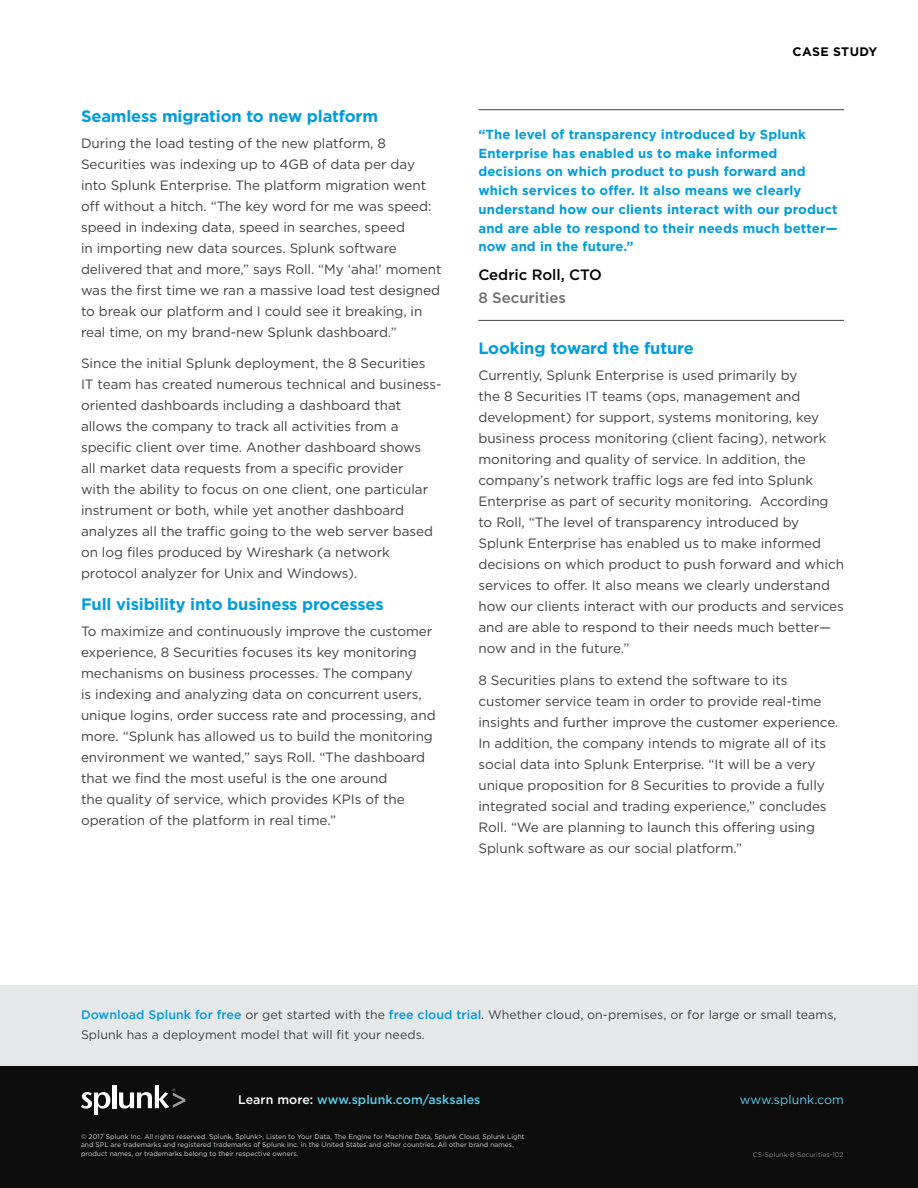
<style>
.page{position:relative;width:918px;height:1188px;background:#fff}
.page>*{position:absolute;margin:0;border:0;box-sizing:border-box;transform-origin:0 0}
.Blue_Subheads{font:700 16.5px "Gotham";letter-spacing:-.01em;color:#009ddc}
.Quote_Job_Title{font:500 15px "Gotham";letter-spacing:-.005em;color:#000}
.Quote_Company_Name{font:500 15px "Gotham";letter-spacing:-.005em;color:#6d6e71}
.Body_Text{font:13.5px/21px "Gotham";letter-spacing:-.005em;color:#414042}
.Quote__Small{font:700 13.2px/18.8px "Gotham";letter-spacing:.01em;color:#009ddc}
.Learn_more{font:500 12.45px "Gotham";letter-spacing:.005em;color:#61cae5}
.Download_box_body_te{font:12.45px "Gotham";letter-spacing:.005em;color:#61cae5}
.Download_box_body_te-2{font:12.3px/19.5px "Gotham";letter-spacing:.005em;color:#414042}
.t1{font:700 12.3px "Gotham";letter-spacing:.03em;color:#000}
.Copyright{font:6.75px/8.7px "Gotham";color:#d1d3d4}
.Filename{font:6.75px "Gotham";color:#808285}
.s1{font-weight:500;font-size:12.45px;color:#009ddc}
.s2{color:#fff}
</style>
<div class="page">
<div style="left:0;top:986px;width:918px;height:82px;background:#e6e7e8"></div>
<div style="left:0;top:1066px;width:918px;height:122px;background:#0d0d0d"></div>
<svg style="left:81px;top:1092px;width:29px;height:22px"></svg>
<hr style="left:112px;top:1085px;width:4px;height:23px;background:#fff">
<svg style="left:119px;top:1085px;width:66px;height:24px"></svg>
<hr style="left:478px;top:109px;width:366px;height:1px;background:#414042">
<hr style="left:478px;top:320px;width:366px;height:1px;background:#414042">
<p class="Blue_Subheads" style="left:81px;top:105px;width:299px">Seamless migration to new platform</p>
<p class="Body_Text" style="left:81px;top:132px;width:362px">During the load testing of the new platform, 8<br>Securities was indexing up to 4GB of data per day into Splunk Enterprise. The platform migration went off without a hitch. “The key word for me was speed: speed in indexing data, speed in searches, speed<br>in importing new data sources. Splunk software delivered that and more,” says Roll. “My ‘aha!’ moment was the first time we ran a massive load test designed to break our platform and I could see it breaking, in real time, on my brand-new Splunk dashboard.”</p>
<p class="Body_Text" style="left:81px;top:353px;width:362px">Since the initial Splunk deployment, the 8 Securities<br>IT team has created numerous technical and business&shy;oriented dashboards including a dashboard that allows the company to track all activities from a specific client over time. Another dashboard shows<br>all market data requests from a specific provider<br>with the ability to focus on one client, one particular instrument or both, while yet another dashboard analyzes all the traffic going to the web server based on log files produced by Wireshark (a network protocol analyzer for Unix and Windows).</p>
<p class="Blue_Subheads" style="left:81px;top:593px;width:304px">Full visibility into business processes</p>
<p class="Body_Text" style="left:81px;top:620px;width:356px">To maximize and continuously improve the customer experience, 8 Securities focuses its key monitoring mechanisms on business processes. The company<br>is indexing and analyzing data on concurrent users, unique logins, order success rate and processing, and more. “Splunk has allowed us to build the monitoring environment we wanted,” says Roll. “The dashboard that we find the most useful is the one around<br>the quality of service, which provides KPIs of the operation of the platform in real time.”</p>
<p class="t1" style="left:793px;top:43px;width:86px">CASE STUDY</p>
<p class="Quote__Small" style="left:478px;top:125px;width:361px">“The level of transparency introduced by Splunk Enterprise has enabled us to make informed decisions on which product to push forward and which services to offer. It also means we clearly understand how our clients interact with our product and are able to respond to their needs much better— now and in the future.”</p>
<p class="Quote_Job_Title" style="left:478px;top:265px;width:125px">Cedric Roll, CTO</p>
<p class="Quote_Company_Name" style="left:478px;top:288px;width:89px">8 Securities</p>
<p class="Blue_Subheads" style="left:478px;top:338px;width:217px">Looking toward the future</p>
<p class="Body_Text" style="left:478px;top:364px;width:367px">Currently, Splunk Enterprise is used primarily by<br>the 8 Securities IT teams (ops, management and development) for support, systems monitoring, key business process monitoring (client facing), network monitoring and quality of service. In addition, the company’s network traffic logs are fed into Splunk Enterprise as part of security monitoring. According to Roll, “The level of transparency introduced by Splunk Enterprise has enabled us to make informed decisions on which product to push forward and which services to offer. It also means we clearly understand how our clients interact with our products and services and are able to respond to their needs much better— now and in the future.”</p>
<p class="Body_Text" style="left:478px;top:669px;width:362px">8 Securities plans to extend the software to its customer service team in order to provide real-time insights and further improve the customer experience.<br>In addition, the company intends to migrate all of its social data into Splunk Enterprise. “It will be a very unique proposition for 8 Securities to provide a fully integrated social and trading experience,” concludes Roll. “We are planning to launch this offering using Splunk software as our social platform.”</p>
<p class="Download_box_body_te-2" style="left:81px;top:1005px;width:757px"><span class="s1">Download Splunk for free</span> or get started with the <span class="s1">free cloud trial</span>. Whether cloud, on-premises, or for large or small teams,<br>Splunk has a deployment model that will fit your needs.</p>
<p class="Learn_more" style="left:238px;top:1091px;width:244px"><span class="s2">Learn more:</span> www.splunk.com/asksales</p>
<p class="Download_box_body_te" style="left:740px;top:1092px;width:106px">www.splunk.com</p>
<p class="Copyright" style="left:81px;top:1132px;width:445px">© 2017 Splunk Inc. All rights reserved. Splunk, Splunk&gt;, Listen to Your Data, The Engine for Machine Data, Splunk Cloud, Splunk Light and SPL are trademarks and registered trademarks of Splunk Inc. in the United States and other countries. All other brand names, product names, or trademarks belong to their respective owners.</p>
<p class="Filename" style="left:753px;top:1150px;width:92px">CS-Splunk-8-Securities-102</p>
</div>
